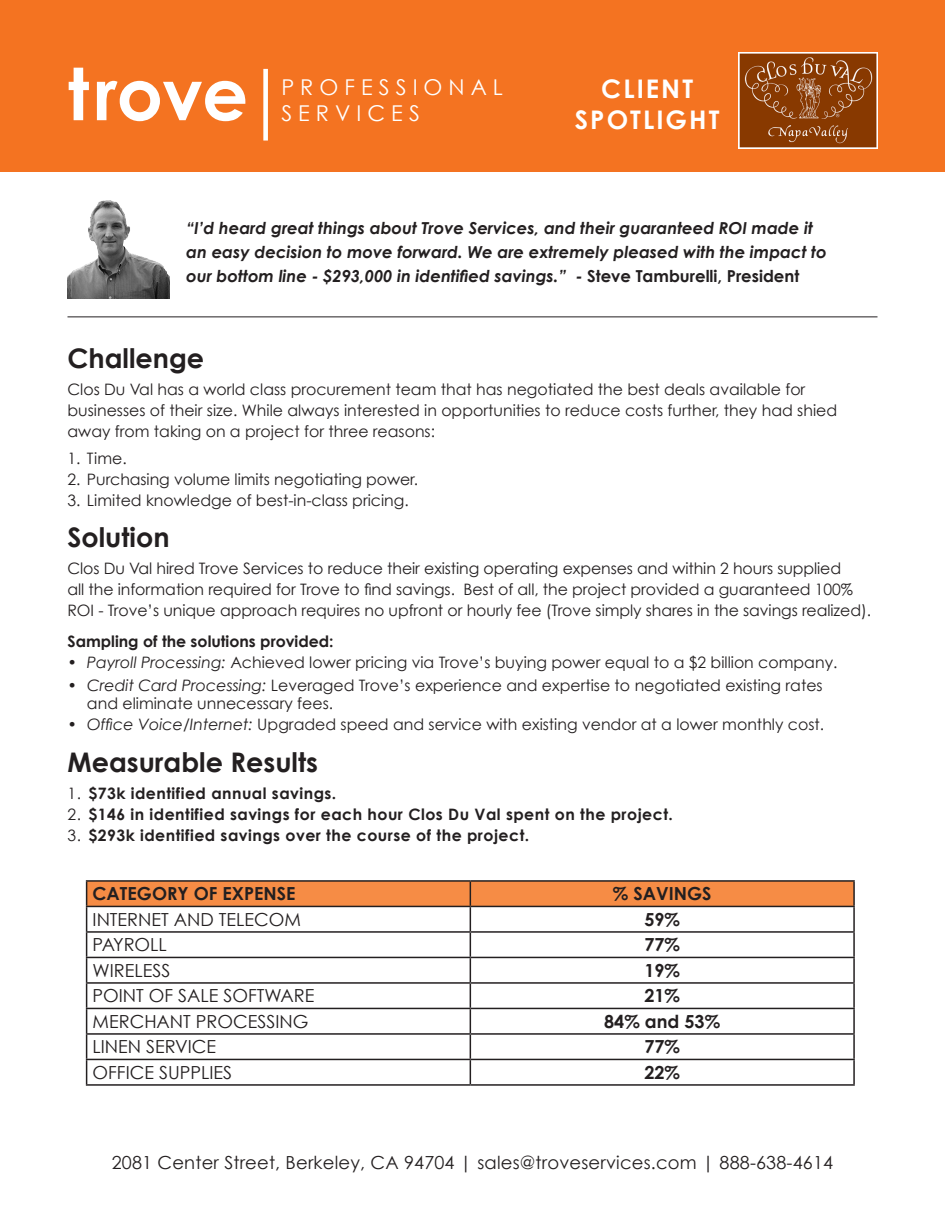
<style>
.page{position:relative;width:945px;height:1215px;background:#fff}
.page>*{position:absolute;margin:0;border:0;box-sizing:border-box;transform-origin:0 0}
.t1{font:700 72.3px "Century Gothic";letter-spacing:-.01em;color:#fff}
.t2{font:700 27px "Century Gothic";color:#231f20}
.t3{font:700 25.65px/30.8px "Century Gothic";letter-spacing:.08em;color:#fff;text-align:center}
.t4{font:21.75px "Century Gothic";color:#fff}
.t5{font:18px "Century Gothic";color:#231f20}
.t6{font:700 18px "Century Gothic";color:#231f20}
.t7{font:italic 700 16.5px/24px "Century Gothic";color:#231f20}
.t8{font:15.75px/21px "Century Gothic";color:#231f20}
.t9{font:700 15.75px "Century Gothic";letter-spacing:.03em;color:#231f20}
.t10{font:700 15.75px "Century Gothic";color:#231f20}
.s1{font-style:normal}
.s2{font-style:italic}
.s3{font-weight:400}
</style>
<div class="page">
<div style="left:0;top:0;width:945px;height:171px;background:#f47321"></div>
<div style="left:263px;top:69px;width:5px;height:72px;background:#fff"></div>
<hr style="left:86px;top:880px;width:384px;height:2px;background:#231f20">
<hr style="left:470px;top:880px;width:385px;height:2px;background:#231f20">
<hr style="left:853px;top:882px;width:2px;height:24px;background:#231f20">
<hr style="left:470px;top:906px;width:385px;height:1px;background:#231f20">
<hr style="left:853px;top:907px;width:2px;height:24px;background:#231f20">
<hr style="left:470px;top:931px;width:385px;height:2px;background:#231f20">
<hr style="left:853px;top:933px;width:2px;height:24px;background:#231f20">
<hr style="left:470px;top:957px;width:385px;height:1px;background:#231f20">
<hr style="left:853px;top:958px;width:2px;height:24px;background:#231f20">
<hr style="left:470px;top:982px;width:385px;height:2px;background:#231f20">
<hr style="left:853px;top:984px;width:2px;height:24px;background:#231f20">
<hr style="left:470px;top:1008px;width:385px;height:1px;background:#231f20">
<hr style="left:853px;top:1009px;width:2px;height:24px;background:#231f20">
<hr style="left:470px;top:1033px;width:385px;height:2px;background:#231f20">
<hr style="left:853px;top:1035px;width:2px;height:24px;background:#231f20">
<hr style="left:470px;top:1059px;width:385px;height:1px;background:#231f20">
<svg style="left:86px;top:881px;width:768px;height:203px"></svg>
<hr style="left:853px;top:1060px;width:2px;height:24px;background:#231f20">
<hr style="left:86px;top:1084px;width:384px;height:2px;background:#231f20">
<hr style="left:470px;top:1084px;width:385px;height:2px;background:#231f20">
<hr style="left:68px;top:316px;width:810px;height:1px;background:#231f20">
<img style="left:68px;top:200px;width:101px;height:98px">
<img style="left:739px;top:52px;width:139px;height:97px">
<p class="t1" style="left:68px;top:48px;width:182px">trove</p>
<p class="t4" style="left:281px;top:74px;width:223px">P R O F E S S I O N A L</p>
<p class="t4" style="left:281px;top:100px;width:140px">S E R V I C E S</p>
<p class="t3" style="left:575px;top:73px;width:146px">CLIENT<br>SPOTLIGHT</p>
<p class="t7" style="left:186px;top:215px;width:642px">“I’d heard great things about Trove Services, and their guaranteed ROI made it an easy decision to move forward. We are extremely pleased with the impact to our bottom line - $293,000 in identified savings.” - <span class="s1">Steve Tamburelli, President</span></p>
<p class="t2" style="left:68px;top:342px;width:138px">Challenge</p>
<p class="t8" style="left:68px;top:379px;width:771px">Clos Du Val has a world class procurement team that has negotiated the best deals available for businesses of their size. While always interested in opportunities to reduce costs further, they had shied away from taking on a project for three reasons:</p>
<p class="t8" style="left:68px;top:448px;width:61px">1. Time.</p>
<p class="t8" style="left:68px;top:469px;width:352px">2. Purchasing volume limits negotiating power.</p>
<p class="t8" style="left:68px;top:490px;width:343px">3. Limited knowledge of best-in-class pricing.</p>
<p class="t2" style="left:68px;top:520px;width:104px">Solution</p>
<p class="t8" style="left:68px;top:558px;width:805px">Clos Du Val hired Trove Services to reduce their existing operating expenses and within 2 hours supplied<br>all the information required for Trove to find savings. Best of all, the project provided a guaranteed 100%<br>ROI - Trove’s unique approach requires no upfront or hourly fee (Trove simply shares in the savings realized).</p>
<p class="t10" style="left:68px;top:632px;width:268px">Sampling of the solutions provided:</p>
<p class="t8" style="left:68px;top:652px;width:771px"><span class="s2">• Payroll Processing:</span> Achieved lower pricing via Trove’s buying power equal to a $2 billion company.</p>
<p class="t8" style="left:87px;top:676px;width:737px;line-height:18px;text-indent:-19px">• <span class="s2">Credit Card Processing:</span> Leveraged Trove’s experience and expertise to negotiated existing rates and eliminate unnecessary fees.</p>
<p class="t8" style="left:68px;top:714px;width:758px"><span class="s2">• Office Voice/Internet:</span> Upgraded speed and service with existing vendor at a lower monthly cost.</p>
<p class="t2" style="left:68px;top:745px;width:252px">Measurable Results</p>
<p class="t9" style="left:68px;top:783px;width:270px"><span class="s3">1.</span> $73k identified annual savings.</p>
<p class="t9" style="left:68px;top:804px;width:607px"><span class="s3">2.</span> $146 in identified savings for each hour Clos Du Val spent on the project.</p>
<p class="t9" style="left:68px;top:825px;width:463px"><span class="s3">3.</span> $293k identified savings over the course of the project.</p>
<p class="t6" style="left:93px;top:883px;width:205px">CATEGORY OF EXPENSE</p>
<p class="t6" style="left:613px;top:883px;width:100px">% SAVINGS</p>
<p class="t5" style="left:93px;top:908px;width:210px">INTERNET AND TELECOM</p>
<p class="t6" style="left:644px;top:908px;width:37px">59%</p>
<p class="t5" style="left:93px;top:934px;width:76px">PAYROLL</p>
<p class="t6" style="left:644px;top:934px;width:37px">77%</p>
<p class="t5" style="left:93px;top:959px;width:79px">WIRELESS</p>
<p class="t6" style="left:644px;top:959px;width:37px">19%</p>
<p class="t5" style="left:93px;top:985px;width:223px">POINT OF SALE SOFTWARE</p>
<p class="t6" style="left:644px;top:985px;width:37px">21%</p>
<p class="t5" style="left:93px;top:1010px;width:217px">MERCHANT PROCESSING</p>
<p class="t6" style="left:604px;top:1010px;width:117px">84% and 53%</p>
<p class="t5" style="left:93px;top:1036px;width:125px">LINEN SERVICE</p>
<p class="t6" style="left:644px;top:1036px;width:37px">77%</p>
<p class="t5" style="left:93px;top:1061px;width:141px">OFFICE SUPPLIES</p>
<p class="t6" style="left:644px;top:1061px;width:37px">22%</p>
<p class="t5" style="left:112px;top:1151px;width:723px">2081 Center Street, Berkeley, CA 94704 | sales@troveservices.com | 888-638-4614</p>
</div>
